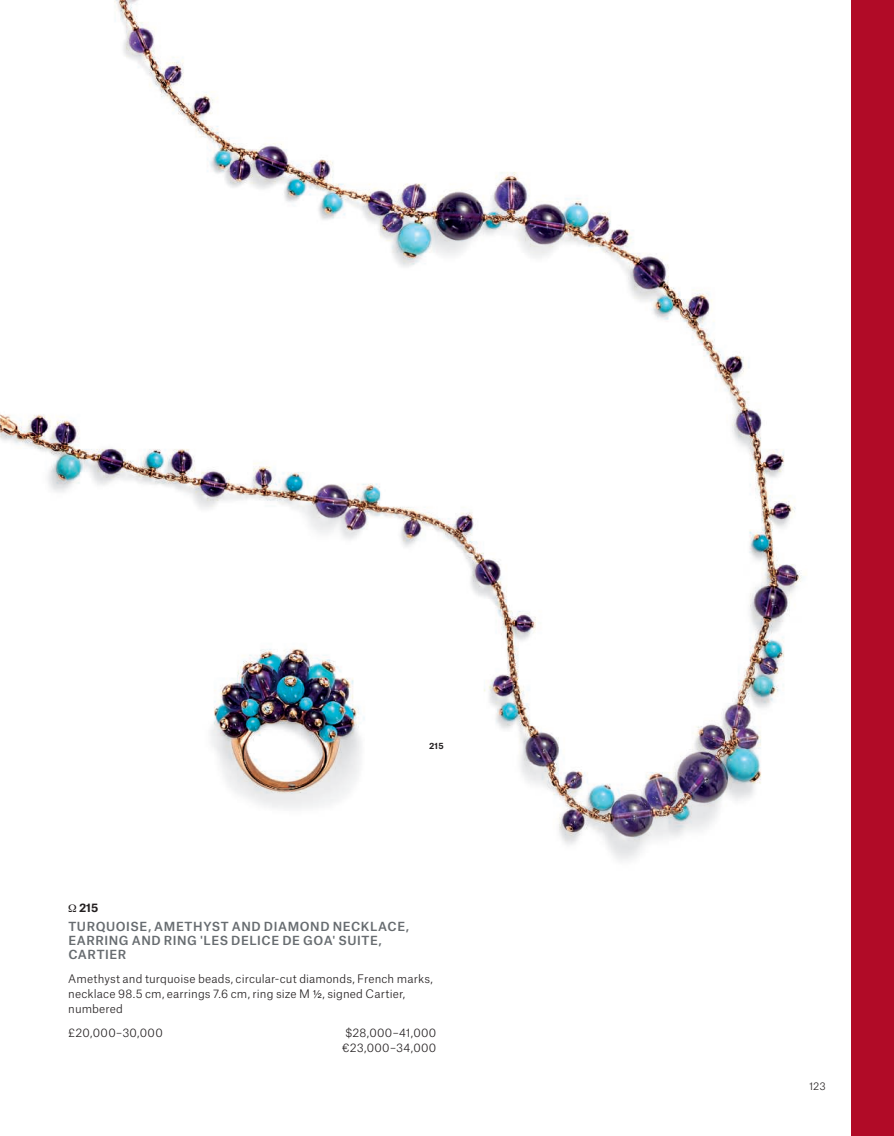
<style>
.page{position:relative;width:894px;height:1136px;background:#fff}
.page>*{position:absolute;margin:0;border:0;box-sizing:border-box;transform-origin:0 0}
.t1{font:500 12px/14.2px "Atlas Grotesk";letter-spacing:.05em;color:#676c70}
.t2{font:300 11.25px/15px "Atlas Grotesk";letter-spacing:.01em;color:#231f20}
.t3{font:300 11.25px/15px "Atlas Grotesk";letter-spacing:.03em;color:#231f20}
.t4{font:700 11.25px "Atlas Grotesk";color:#231f20}
.t5{font:300 10.2px "Atlas Grotesk";color:#231f20}
.t6{font:700 8.25px "Atlas Grotesk";color:#231f20}
.s1{font-family:"Swis 721 Expert BT";font-weight:400}
</style>
<div class="page">
<img style="left:0;top:0;width:802px;height:861px">
<div style="left:851px;top:0;width:42px;height:1135px;background:#b10b27"></div>
<img style="left:158px;top:621px;width:289px;height:240px">
<p class="t6" style="left:429px;top:740px;width:16px">215</p>
<p class="t4" style="left:79px;top:901px;width:21px">215</p>
<p class="t1" style="left:68px;top:919px;width:342px">TURQUOISE, AMETHYST AND DIAMOND NECKLACE,<br>EARRING AND RING 'LES DELICE DE GOA' SUITE,<br>CARTIER</p>
<p class="t2" style="left:68px;top:971px;width:366px">Amethyst and turquoise beads, circular-cut diamonds, French marks, necklace 98.5 cm, earrings 7.6 cm, ring size M <span class="s1">Ω</span>, signed Cartier, numbered</p>
<p class="t3" style="left:68px;top:1025px;width:96px">£20,000–30,000</p>
<p class="t3" style="left:342px;top:1025px;width:96px">$28,000–41,000 €23,000–34,000</p>
<p class="t5" style="left:809px;top:1081px;width:18px">123</p>
</div>
